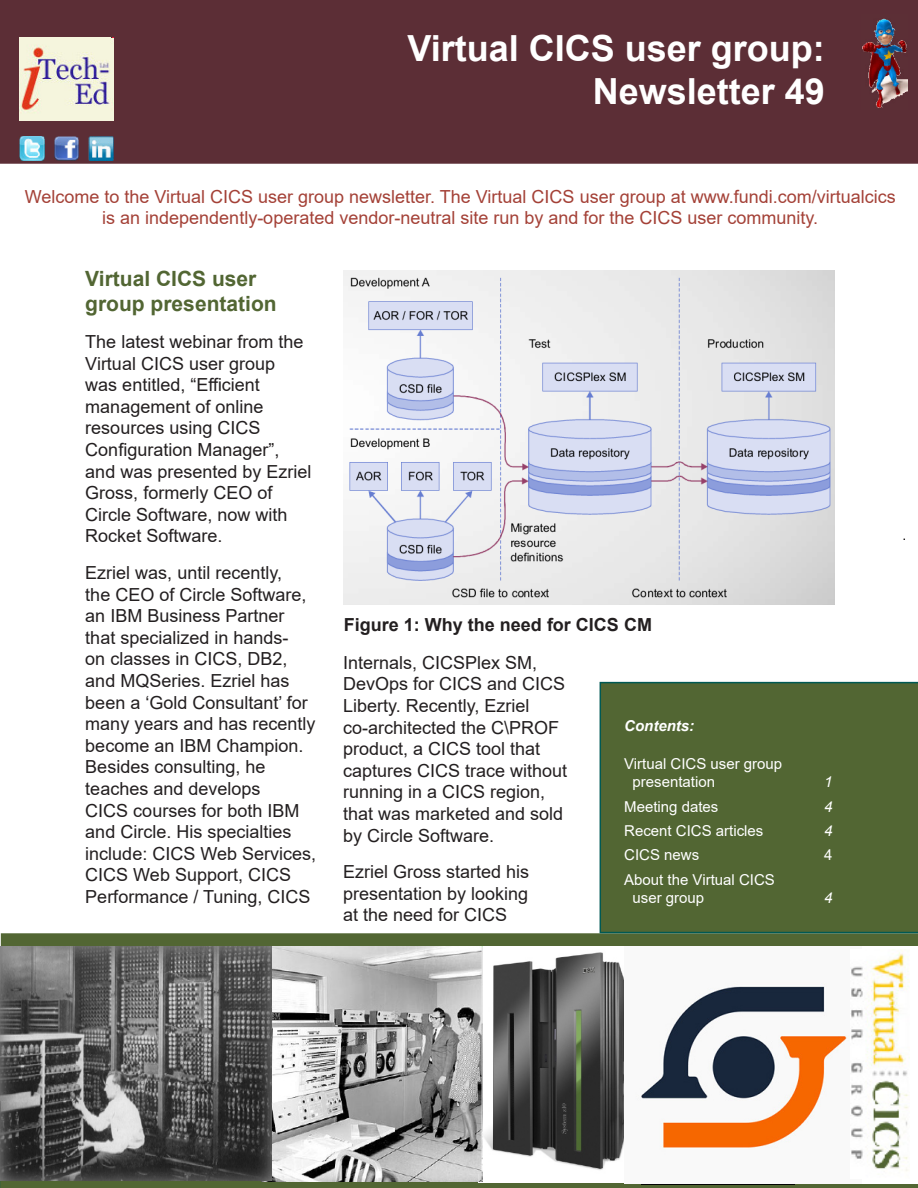
<style>
.page{position:relative;width:918px;height:1188px;background:#fff}
.page>*{position:absolute;margin:0;border:0;box-sizing:border-box;transform-origin:0 0}
.t1{font:700 36px "Arial";color:#fff}
.text{font:700 21px/25.2px "Arial";color:#526633}
.text-2{font:18px/21.6px "Arial";color:#231f20}
.text-3{font:18px/21.6px "Arial";color:#a44137;text-align:center}
.t2{font:700 18px "Arial";color:#231f20}
.contents{font:15px/18px "Arial";color:#fff}
.contents-2{font:italic 700 15px "Arial";color:#fff}
.contents-3{font:italic 15px "Arial";color:#fff}
</style>
<div class="page">
<div style="left:0;top:0;width:918px;height:164px;background:#5c2e36"></div>
<svg style="left:1px;top:933px;width:917px;height:255px"></svg>
<img style="left:482px;top:946px;width:142px;height:236px">
<img style="left:262px;top:946px;width:220px;height:236px">
<img style="left:0;top:946px;width:271px;height:235px">
<div style="left:600px;top:682px;width:318px;height:251px;background:#526633"></div>
<img style="left:862px;top:946px;width:56px;height:238px">
<img style="left:19px;top:37px;width:95px;height:83px">
<img style="left:861px;top:15px;width:47px;height:95px">
<img style="left:89px;top:136px;width:24px;height:25px">
<img style="left:19px;top:136px;width:25px;height:25px">
<img style="left:55px;top:136px;width:24px;height:25px">
<img style="left:624px;top:946px;width:238px;height:238px">
<img style="left:851px;top:950px;width:58px;height:228px">
<img style="left:343px;top:271px;width:492px;height:334px">
<p class="t1" style="left:407px;top:23px;width:419px">Virtual CICS user group:</p>
<p class="t1" style="left:593px;top:66px;width:234px">Newsletter 49</p>
<p class="text-3" style="left:25px;top:185px;width:873px">Welcome to the Virtual CICS user group newsletter. The Virtual CICS user group at www.fundi.com/virtualcics is an independently-operated vendor-neutral site run by and for the CICS user community.</p>
<p class="text" style="left:85px;top:266px;width:193px">Virtual CICS user group presentation</p>
<p class="text-2" style="left:85px;top:331px;width:228px">The latest webinar from the<br>Virtual CICS user group was entitled, “Efficient management of online resources using CICS<br>Configuration Manager”, and was presented by Ezriel<br>Gross, formerly CEO of<br>Circle Software, now with<br>Rocket Software.</p>
<p class="text-2" style="left:85px;top:562px;width:232px">Ezriel was, until recently,<br>the CEO of Circle Software, an IBM Business Partner that specialized in hands-<br>on classes in CICS, DB2, and MQSeries. Ezriel has been a ‘Gold Consultant’ for many years and has recently become an IBM Champion.<br>Besides consulting, he teaches and develops<br>CICS courses for both IBM and Circle. His specialties include: CICS Web Services,<br>CICS Web Support, CICS<br>Performance / Tuning, CICS</p>
<p class="t2" style="left:344px;top:612px;width:310px">Figure 1: Why the need for CICS CM</p>
<p class="text-2" style="left:343px;top:652px;width:226px">Internals, CICSPlex SM,<br>DevOps for CICS and CICS<br>Liberty. Recently, Ezriel co-architected the C\PROF product, a CICS tool that captures CICS trace without running in a CICS region, that was marketed and sold by Circle Software.</p>
<p class="text-2" style="left:343px;top:861px;width:188px;text-align:justify">Ezriel Gross started his presentation by looking at the need for CICS</p>
<p class="contents-2" style="left:624px;top:716px;width:71px">Contents:</p>
<p class="contents" style="left:633px;top:755px;width:151px;text-indent:-8px">Virtual CICS user group presentation</p>
<p class="contents-3" style="left:824px;top:772px;width:10px">1</p>
<p class="contents" style="left:624px;top:797px;width:96px">Meeting dates</p>
<p class="contents-3" style="left:824px;top:797px;width:10px">4</p>
<p class="contents" style="left:624px;top:822px;width:141px">Recent CICS articles</p>
<p class="contents-3" style="left:824px;top:821px;width:10px">4</p>
<p class="contents" style="left:624px;top:846px;width:77px">CICS news</p>
<p class="contents" style="left:824px;top:846px;width:10px">4</p>
<p class="contents" style="left:633px;top:870px;width:144px;text-indent:-8px">About the Virtual CICS user group</p>
<p class="contents-3" style="left:824px;top:888px;width:10px">4</p>
</div>
